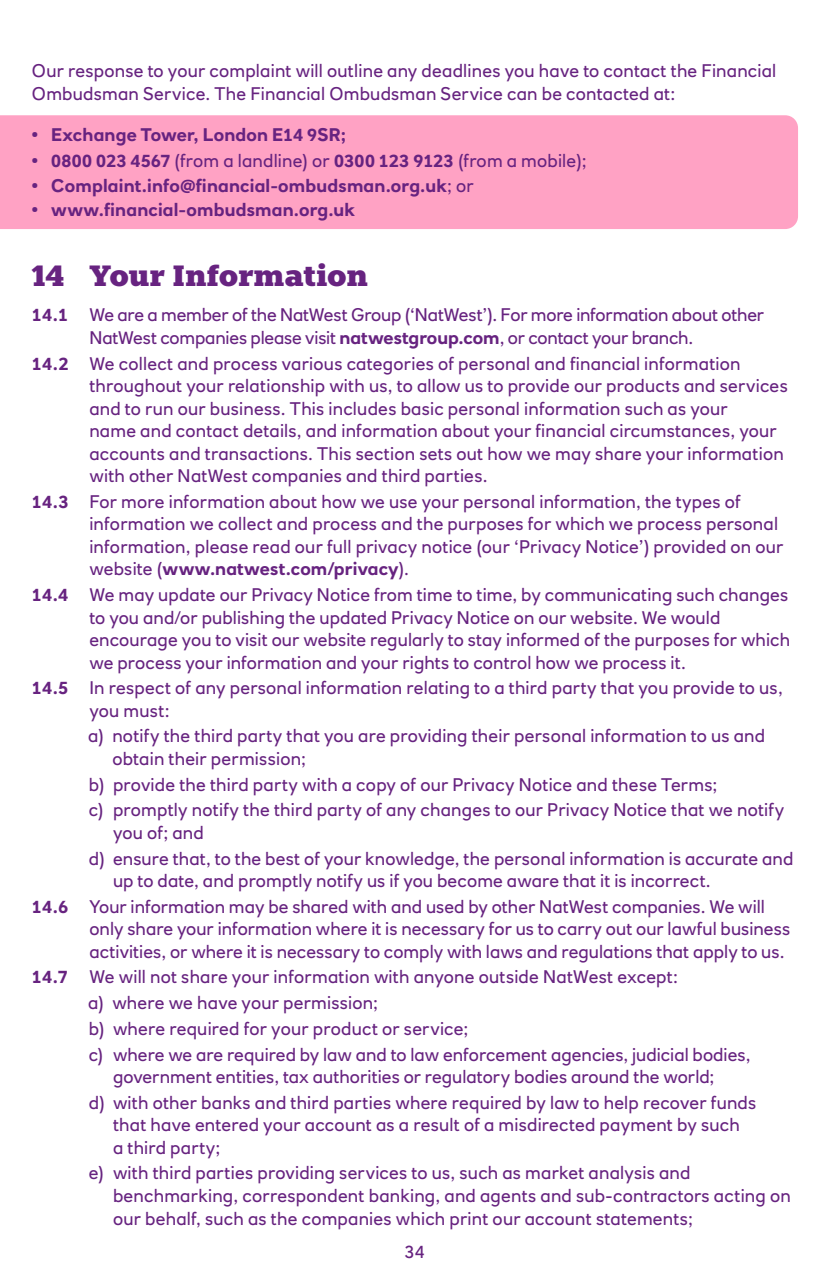
<style>
.page{position:relative;width:830px;height:1276px;background:#fff}
.page>*{position:absolute;margin:0;border:0;box-sizing:border-box;transform-origin:0 0}
.t1{font:900 29.25px "Knile";color:#672380}
.t2{font:18px/22.5px "RN House Sans";letter-spacing:.01em;color:#672380}
.t3{font:18px/22.5px "RN House Sans";letter-spacing:-.01em;color:#672380}
.t4{font:700 18px "RN House Sans";letter-spacing:.01em;color:#672380}
.s1{font-weight:700}
.s2{font-weight:400}
</style>
<div class="page">
<div style="left:0;top:115px;width:797px;height:114px;background:#ffa2c4"></div>
<p class="t2" style="left:32px;top:60px;width:745px">Our response to your complaint will outline any deadlines you have to contact the Financial<br>Ombudsman Service. The Financial Ombudsman Service can be contacted at:</p>
<p class="t4" style="left:32px;top:124px;width:315px">• Exchange Tower, London E14 9SR;</p>
<p class="t2" style="left:32px;top:149px;width:556px"><span class="s1">• 0800 023 4567</span> (from a landline) or <span class="s1">0300 123 9123</span> (from a mobile);</p>
<p class="t4" style="left:32px;top:174px;width:443px">• Complaint.info@financial-ombudsman.org.uk<span class="s2">; or</span></p>
<p class="t4" style="left:32px;top:199px;width:324px">• www.financial-ombudsman.org.uk</p>
<h1 class="t1" style="left:32px;top:257px;width:337px">14 Your Information</h1>
<p class="t3" style="left:89px;top:304px;width:676px;text-indent:-57px"><span class="s1">14.1</span> We are a member of the NatWest Group (‘NatWest’). For more information about other<br>NatWest companies please visit <span class="s1">natwestgroup.com</span>, or contact your branch.</p>
<p class="t2" style="left:89px;top:352px;width:699px;text-indent:-57px"><span class="s1">14.2</span> We collect and process various categories of personal and financial information throughout your relationship with us, to allow us to provide our products and services and to run our business. This includes basic personal information such as your<br>name and contact details, and information about your financial circumstances, your accounts and transactions. This section sets out how we may share your information with other NatWest companies and third parties.</p>
<p class="t2" style="left:89px;top:490px;width:695px;text-indent:-57px"><span class="s1">14.3</span> For more information about how we use your personal information, the types of information we collect and process and the purposes for which we process personal information, please read our full privacy notice (our ‘Privacy Notice’) provided on our website (<span class="s1">www.natwest.com/privacy</span>).</p>
<p class="t2" style="left:89px;top:583px;width:701px;text-indent:-57px"><span class="s1">14.4</span> We may update our Privacy Notice from time to time, by communicating such changes to you and/or publishing the updated Privacy Notice on our website. We would encourage you to visit our website regularly to stay informed of the purposes for which we process your information and your rights to control how we process it.</p>
<p class="t2" style="left:89px;top:676px;width:694px;text-indent:-57px"><span class="s1">14.5</span> In respect of any personal information relating to a third party that you provide to us, you must:</p>
<p class="t2" style="left:112px;top:725px;width:654px;text-indent:-24px">a) notify the third party that you are providing their personal information to us and obtain their permission;</p>
<p class="t2" style="left:89px;top:771px;width:696px;line-height:25.7px">b) provide the third party with a copy of our Privacy Notice and these Terms;<br>c) promptly notify the third party of any changes to our Privacy Notice that we notify</p>
<p class="t2" style="left:89px;top:819px;width:705px;line-height:25.7px;text-indent:24px">you of; and<br>d) ensure that, to the best of your knowledge, the personal information is accurate and</p>
<p class="t2" style="left:32px;top:868px;width:734px;line-height:25.7px;text-indent:81px">up to date, and promptly notify us if you become aware that it is incorrect.<br><span class="s1">14.6</span> Your information may be shared with and used by other NatWest companies. We will</p>
<p class="t2" style="left:89px;top:917px;width:702px">only share your information where it is necessary for us to carry out our lawful business activities, or where it is necessary to comply with laws and regulations that apply to us.</p>
<p class="t2" style="left:88px;top:964px;width:663px;line-height:25.7px;text-indent:-56px"><span class="s1">14.7</span> We will not share your information with anyone outside NatWest except:<br>a) where we have your permission;<br>b) where required for your product or service;<br>c) where we are required by law and to law enforcement agencies, judicial bodies,</p>
<p class="t2" style="left:89px;top:1063px;width:668px;line-height:25.7px;text-indent:24px">government entities, tax authorities or regulatory bodies around the world;<br>d) with other banks and third parties where required by law to help recover funds</p>
<p class="t2" style="left:113px;top:1113px;width:628px">that have entered your account as a result of a misdirected payment by such a third party;</p>
<p class="t2" style="left:113px;top:1161px;width:679px;text-indent:-24px">e) with third parties providing services to us, such as market analysis and benchmarking, correspondent banking, and agents and sub-contractors acting on our behalf, such as the companies which print our account statements;</p>
<p class="t2" style="left:404px;top:1239px;width:22px">34</p>
</div>
